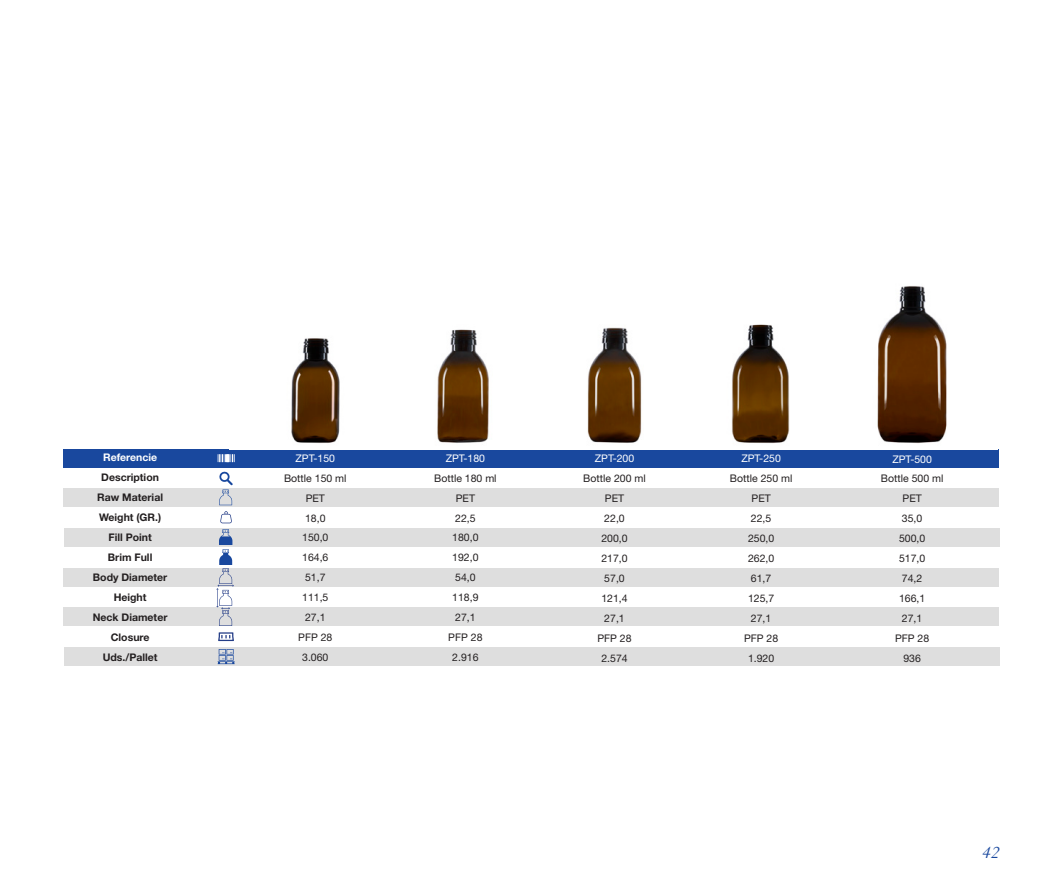
<style>
.page{position:relative;width:1063px;height:893px;background:#fff}
.page>*{position:absolute;margin:0;border:0;box-sizing:border-box;transform-origin:0 0}
.t1{font:italic 18px "Garamond";color:#19489e}
.t2{font:10.5px "Helvetica Neue LT Std";color:#231f20}
.t3{font:700 10.5px "Helvetica Neue LT Std";color:#231f20}
.t4{font:10.5px "Helvetica Neue LT Std";color:#fff}
.t5{font:700 10.5px "Helvetica Neue LT Std";color:#fff}
</style>
<div class="page">
<div style="left:64px;top:488px;width:935px;height:19px;background:#dedede"></div>
<div style="left:64px;top:528px;width:935px;height:19px;background:#dedede"></div>
<div style="left:64px;top:568px;width:935px;height:19px;background:#dedede"></div>
<div style="left:64px;top:607px;width:935px;height:19px;background:#dedede"></div>
<div style="left:64px;top:647px;width:935px;height:19px;background:#dedede"></div>
<div style="left:64px;top:449px;width:935px;height:19px;background:#19489e"></div>
<svg style="left:218px;top:454px;width:17px;height:8px"></svg>
<svg style="left:218px;top:632px;width:16px;height:9px"></svg>
<svg style="left:220px;top:511px;width:12px;height:12px"></svg>
<svg style="left:219px;top:471px;width:14px;height:34px"></svg>
<svg style="left:218px;top:649px;width:17px;height:15px"></svg>
<svg style="left:217px;top:529px;width:17px;height:97px"></svg>
<img style="left:291px;top:338px;width:49px;height:105px">
<img style="left:437px;top:329px;width:52px;height:114px">
<img style="left:587px;top:327px;width:55px;height:116px">
<img style="left:732px;top:324px;width:58px;height:119px">
<img style="left:877px;top:286px;width:70px;height:157px">
<p class="t5" style="left:103px;top:451px;width:56px">Referencie</p>
<p class="t3" style="left:101px;top:471px;width:59px">Description</p>
<p class="t3" style="left:97px;top:491px;width:67px">Raw Material</p>
<p class="t3" style="left:99px;top:511px;width:64px">Weight (GR.)</p>
<p class="t3" style="left:108px;top:531px;width:45px">Fill Point</p>
<p class="t3" style="left:108px;top:551px;width:46px">Brim Full</p>
<p class="t3" style="left:93px;top:571px;width:76px">Body Diameter</p>
<p class="t3" style="left:114px;top:590px;width:34px">Height</p>
<p class="t3" style="left:93px;top:610px;width:76px">Neck Diameter</p>
<p class="t3" style="left:111px;top:630px;width:40px">Closure</p>
<p class="t3" style="left:103px;top:650px;width:56px">Uds./Pallet</p>
<p class="t4" style="left:296px;top:452px;width:41px">ZPT-150</p>
<p class="t2" style="left:284px;top:472px;width:64px">Bottle 150 ml</p>
<p class="t2" style="left:306px;top:492px;width:21px">PET</p>
<p class="t2" style="left:305px;top:511px;width:22px">18,0</p>
<p class="t2" style="left:302px;top:531px;width:28px">150,0</p>
<p class="t2" style="left:302px;top:551px;width:28px">164,6</p>
<p class="t2" style="left:305px;top:571px;width:22px">51,7</p>
<p class="t2" style="left:302px;top:591px;width:28px">111,5</p>
<p class="t2" style="left:305px;top:611px;width:22px">27,1</p>
<p class="t2" style="left:298px;top:631px;width:36px">PFP 28</p>
<p class="t2" style="left:302px;top:651px;width:28px">3.060</p>
<p class="t4" style="left:446px;top:452px;width:41px">ZPT-180</p>
<p class="t2" style="left:434px;top:472px;width:64px">Bottle 180 ml</p>
<p class="t2" style="left:456px;top:492px;width:21px">PET</p>
<p class="t2" style="left:455px;top:511px;width:22px">22,5</p>
<p class="t2" style="left:452px;top:531px;width:28px">180,0</p>
<p class="t2" style="left:452px;top:551px;width:28px">192,0</p>
<p class="t2" style="left:455px;top:571px;width:22px">54,0</p>
<p class="t2" style="left:452px;top:591px;width:28px">118,9</p>
<p class="t2" style="left:455px;top:611px;width:22px">27,1</p>
<p class="t2" style="left:448px;top:631px;width:36px">PFP 28</p>
<p class="t2" style="left:452px;top:651px;width:28px">2.916</p>
<p class="t4" style="left:595px;top:452px;width:41px">ZPT-200</p>
<p class="t2" style="left:583px;top:472px;width:64px">Bottle 200 ml</p>
<p class="t2" style="left:605px;top:492px;width:21px">PET</p>
<p class="t2" style="left:604px;top:512px;width:22px">22,0</p>
<p class="t2" style="left:601px;top:532px;width:28px">200,0</p>
<p class="t2" style="left:601px;top:552px;width:28px">217,0</p>
<p class="t2" style="left:604px;top:572px;width:22px">57,0</p>
<p class="t2" style="left:601px;top:592px;width:28px">121,4</p>
<p class="t2" style="left:604px;top:612px;width:22px">27,1</p>
<p class="t2" style="left:597px;top:632px;width:36px">PFP 28</p>
<p class="t2" style="left:601px;top:652px;width:28px">2.574</p>
<p class="t4" style="left:741px;top:452px;width:41px">ZPT-250</p>
<p class="t2" style="left:730px;top:472px;width:64px">Bottle 250 ml</p>
<p class="t2" style="left:752px;top:492px;width:21px">PET</p>
<p class="t2" style="left:751px;top:512px;width:22px">22,5</p>
<p class="t2" style="left:748px;top:532px;width:28px">250,0</p>
<p class="t2" style="left:748px;top:552px;width:28px">262,0</p>
<p class="t2" style="left:751px;top:572px;width:22px">61,7</p>
<p class="t2" style="left:748px;top:592px;width:28px">125,7</p>
<p class="t2" style="left:751px;top:612px;width:22px">27,1</p>
<p class="t2" style="left:744px;top:632px;width:36px">PFP 28</p>
<p class="t2" style="left:748px;top:652px;width:28px">1.920</p>
<p class="t4" style="left:892px;top:452px;width:41px">ZPT-500</p>
<p class="t2" style="left:881px;top:472px;width:64px">Bottle 500 ml</p>
<p class="t2" style="left:903px;top:492px;width:21px">PET</p>
<p class="t2" style="left:902px;top:512px;width:22px">35,0</p>
<p class="t2" style="left:899px;top:532px;width:28px">500,0</p>
<p class="t2" style="left:899px;top:552px;width:28px">517,0</p>
<p class="t2" style="left:902px;top:572px;width:22px">74,2</p>
<p class="t2" style="left:899px;top:592px;width:28px">166,1</p>
<p class="t2" style="left:902px;top:612px;width:22px">27,1</p>
<p class="t2" style="left:895px;top:632px;width:36px">PFP 28</p>
<p class="t2" style="left:903px;top:652px;width:19px">936</p>
<p class="t1" style="left:982px;top:840px;width:18px">42</p>
</div>
